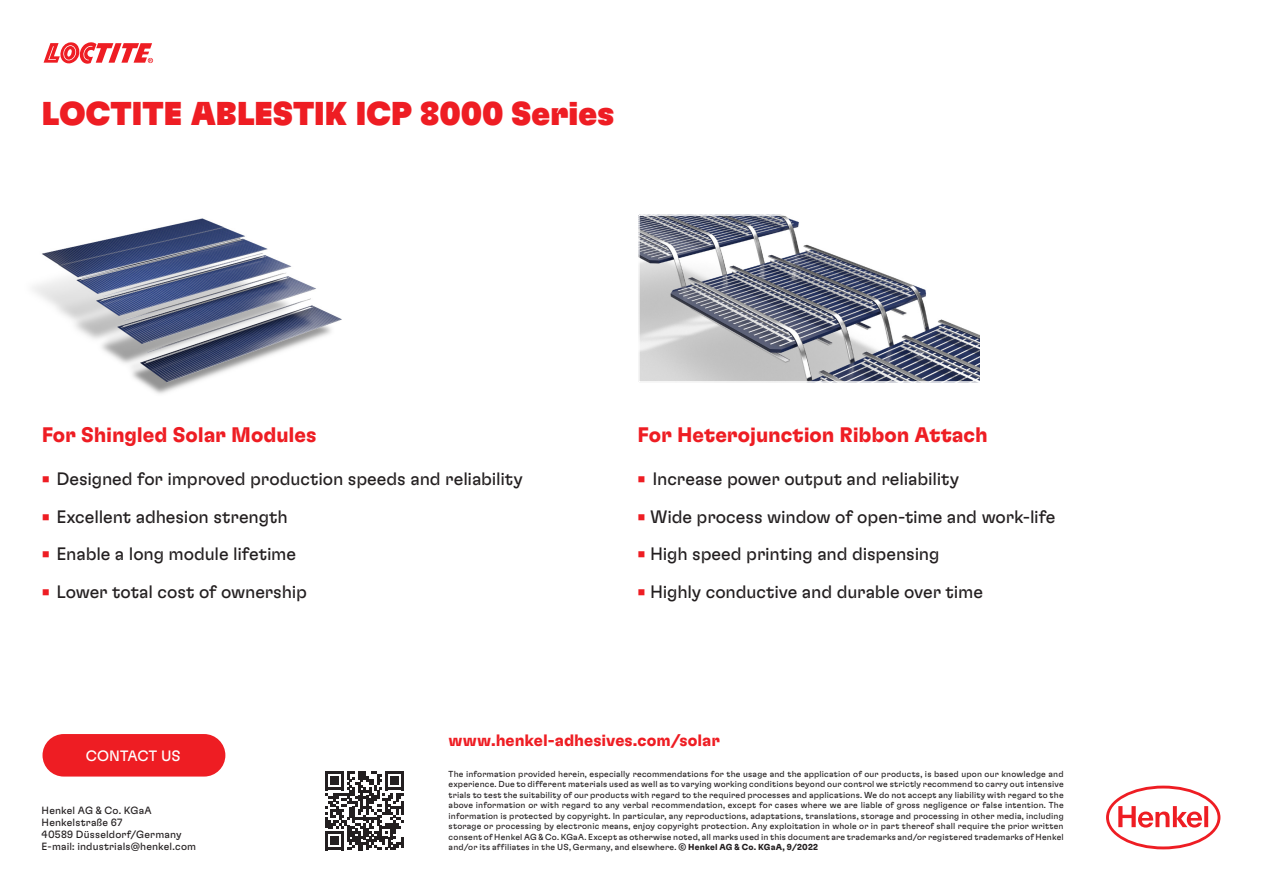
<style>
.page{position:relative;width:1263px;height:893px;background:#fff}
.page>*{position:absolute;margin:0;border:0;box-sizing:border-box;transform-origin:0 0}
.Head_Segoe_Light_22{font:33px "Henkel GT Flexa Bl";letter-spacing:-.005em;color:#ee1d23}
.GT_Flexa_Bold_12_16{font:700 21px "Henkel GT Flexa";letter-spacing:-.005em;color:#ee1d23}
.GT_Flexa_Bold_12_16-2{font:18px "Henkel GT Flexa";letter-spacing:-.005em;color:#231f20}
.GT_Flexa_Bold_11_16{font:700 16.5px "Henkel GT Flexa";color:#ee1d23}
.GT_Flexa_Regular_10{font:15px "Henkel GT Flexa";color:#fff}
.GT_Flexa_Regular_7_8{font:10.5px "Henkel GT Flexa";letter-spacing:.015em;color:#231f20}
.GT_Flexa_Disclaimer{font:8.7px/10.5px "Henkel GT Flexa";letter-spacing:.02em;color:#231f20;text-align:justify}
.s1{font-family:"Henkel GT Flexa Bl";color:#ee1d23}
.s2{font-weight:700}
</style>
<div class="page">
<svg style="left:1106px;top:786px;width:114px;height:63px"></svg>
<svg style="left:44px;top:42px;width:109px;height:22px"></svg>
<svg style="left:325px;top:771px;width:79px;height:79px"></svg>
<svg style="left:638px;top:214px;width:342px;height:169px"></svg>
<div style="left:639px;top:215px;width:380px;height:167px;border:1px solid #fff"></div>
<svg style="left:33px;top:218px;width:309px;height:176px"></svg>
<div style="left:43px;top:734px;width:182px;height:42px;background:#ee1d23;border-radius:21px"></div>
<p class="Head_Segoe_Light_22" style="left:41px;top:93px;width:574px">LOCTITE ABLESTIK ICP 8000 Series</p>
<p class="GT_Flexa_Bold_12_16" style="left:42px;top:422px;width:276px">For Shingled Solar Modules</p>
<p class="GT_Flexa_Bold_12_16-2" style="left:42px;top:468px;width:483px"><span class="s1">•</span> Designed for improved production speeds and reliability</p>
<p class="GT_Flexa_Bold_12_16-2" style="left:42px;top:505px;width:247px"><span class="s1">•</span> Excellent adhesion strength</p>
<p class="GT_Flexa_Bold_12_16-2" style="left:42px;top:543px;width:256px"><span class="s1">•</span> Enable a long module lifetime</p>
<p class="GT_Flexa_Bold_12_16-2" style="left:42px;top:580px;width:267px"><span class="s1">•</span> Lower total cost of ownership</p>
<p class="GT_Flexa_Bold_12_16" style="left:638px;top:422px;width:352px">For Heterojunction Ribbon Attach</p>
<p class="GT_Flexa_Bold_12_16-2" style="left:638px;top:468px;width:323px"><span class="s1">•</span> Increase power output and reliability</p>
<p class="GT_Flexa_Bold_12_16-2" style="left:638px;top:505px;width:419px"><span class="s1">•</span> Wide process window of open-time and work-life</p>
<p class="GT_Flexa_Bold_12_16-2" style="left:638px;top:543px;width:303px"><span class="s1">•</span> High speed printing and dispensing</p>
<p class="GT_Flexa_Bold_12_16-2" style="left:638px;top:580px;width:347px"><span class="s1">•</span> Highly conductive and durable over time</p>
<p class="GT_Flexa_Regular_10" style="left:86px;top:747px;width:97px">CONTACT US</p>
<p class="GT_Flexa_Regular_7_8" style="left:42px;top:804px;width:112px">Henkel AG &amp; Co. KGaA</p>
<p class="GT_Flexa_Regular_7_8" style="left:42px;top:816px;width:82px">Henkelstraße 67</p>
<p class="GT_Flexa_Regular_7_8" style="left:42px;top:828px;width:141px">40589 Düsseldorf/Germany</p>
<p class="GT_Flexa_Regular_7_8" style="left:42px;top:840px;width:156px">E-mail: industrials@henkel.com</p>
<p class="GT_Flexa_Bold_11_16" style="left:449px;top:730px;width:273px">www.henkel-adhesives.com/solar</p>
<p class="GT_Flexa_Disclaimer" style="left:449px;top:768px;width:617px">The information provided herein, especially recommendations for the usage and the application of our products, is based upon our knowledge and experience. Due to different materials used as well as to varying working conditions beyond our control we strictly recommend to carry out intensive trials to test the suitability of our products with regard to the required processes and applications. We do not accept any liability with regard to the above information or with regard to any verbal recommendation, except for cases where we are liable of gross negligence or false intention. The information is protected by copyright. In particular, any reproductions, adaptations, translations, storage and processing in other media, including storage or processing by electronic means, enjoy copyright protection. Any exploitation in whole or in part thereof shall require the prior written consent of Henkel AG &amp; Co. KGaA. Except as otherwise noted, all marks used in this document are trademarks and/or registered trademarks of Henkel and/or its affiliates in the US, Germany, and elsewhere. <span class="s2">© Henkel AG &amp; Co. KGaA, 9/2022</span></p>
</div>
